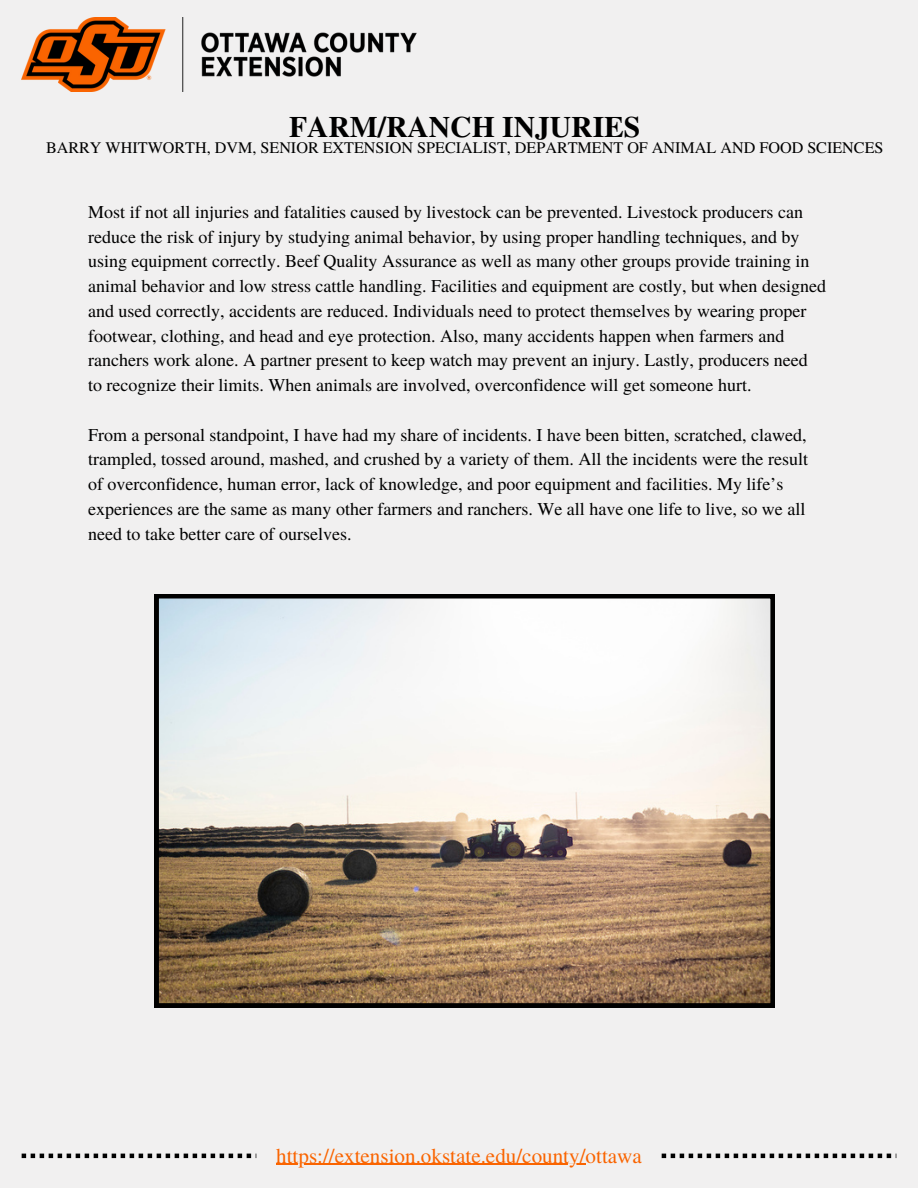
<style>
.page{position:relative;width:918px;height:1188px;background:#f1f0f0}
.page>*{position:absolute;margin:0;border:0;box-sizing:border-box;transform-origin:0 0}
.t1{font:700 29.7px "Te X Gyre Termes";color:#000}
.t2{font:21.15px "Te X Gyre Termes";color:#fa6400}
.t3{font:18px/24.8px "Te X Gyre Termes";color:#000}
.t4{font:16.2px "Te X Gyre Termes";color:#000}
</style>
<div class="page">
<img style="left:22px;top:17px;width:395px;height:74px">
<svg style="left:22px;top:1154px;width:234px;height:4px"></svg>
<svg style="left:662px;top:1154px;width:234px;height:4px"></svg>
<svg style="left:154px;top:594px;width:621px;height:414px"></svg>
<hr style="left:276px;top:1164px;width:310px;height:1px;background:#fa6400">
<h1 class="t1" style="left:289px;top:103px;width:353px">FARM/RANCH INJURIES</h1>
<p class="t4" style="left:46px;top:136px;width:839px">BARRY WHITWORTH, DVM, SENIOR EXTENSION SPECIALIST, DEPARTMENT OF ANIMAL AND FOOD SCIENCES</p>
<p class="t3" style="left:88px;top:198px;width:739px">Most if not all injuries and fatalities caused by livestock can be prevented. Livestock producers can reduce the risk of injury by studying animal behavior, by using proper handling techniques, and by using equipment correctly. Beef Quality Assurance as well as many other groups provide training in animal behavior and low stress cattle handling. Facilities and equipment are costly, but when designed and used correctly, accidents are reduced. Individuals need to protect themselves by wearing proper footwear, clothing, and head and eye protection. Also, many accidents happen when farmers and ranchers work alone. A partner present to keep watch may prevent an injury. Lastly, producers need to recognize their limits. When animals are involved, overconfidence will get someone hurt.</p>
<p class="t3" style="left:88px;top:421px;width:721px">From a personal standpoint, I have had my share of incidents. I have been bitten, scratched, clawed, trampled, tossed around, mashed, and crushed by a variety of them. All the incidents were the result of overconfidence, human error, lack of knowledge, and poor equipment and facilities. My life’s experiences are the same as many other farmers and ranchers. We all have one life to live, so we all need to take better care of ourselves.</p>
<p class="t2" style="left:276px;top:1140px;width:367px">https://extension.okstate.edu/county/ottawa</p>
</div>
